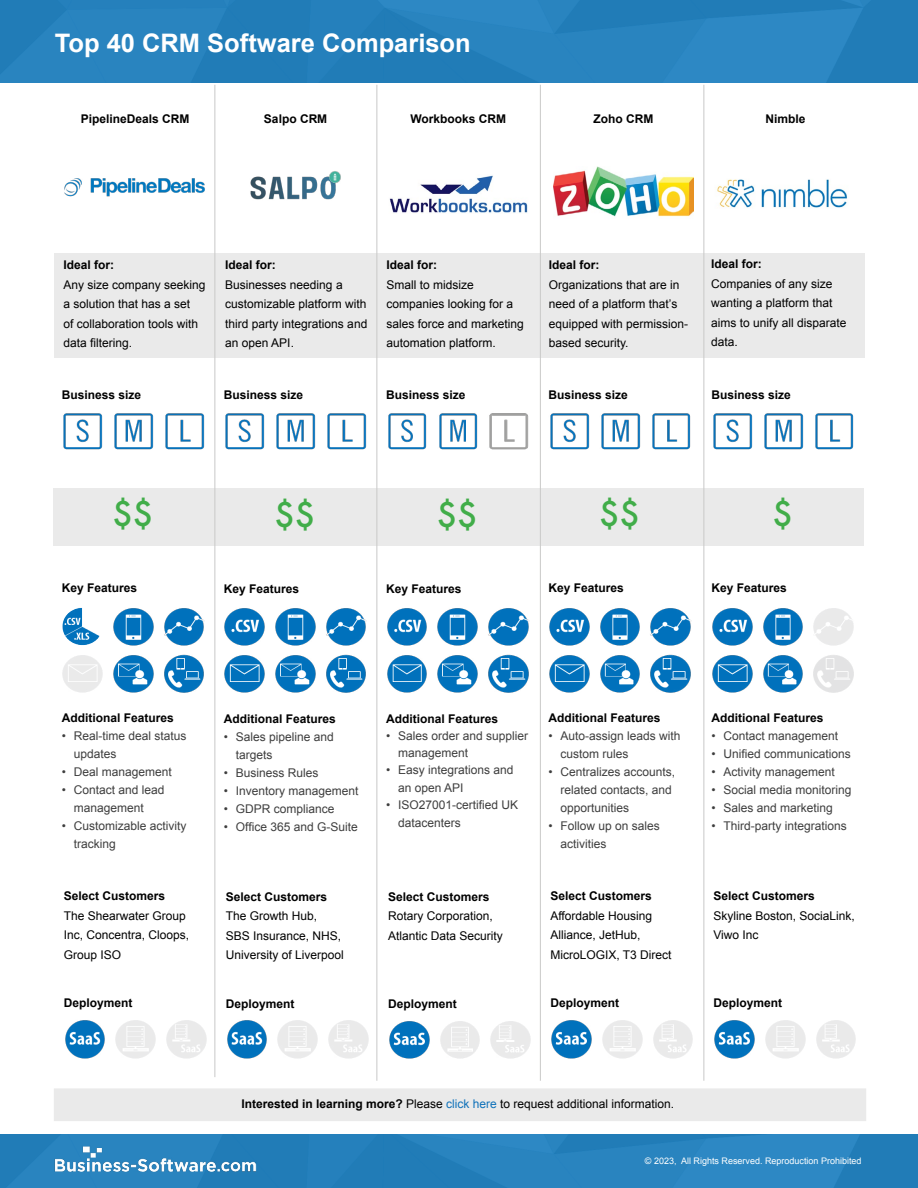
<style>
.page{position:relative;width:918px;height:1188px;background:#fff}
.page>*{position:absolute;margin:0;border:0;box-sizing:border-box;transform-origin:0 0}
.t1{font:500 33px "Futura";color:#41ad49}
.t2{font:700 25.5px "Arial";color:#fff}
.t3{font:12px/19.5px "Arial";color:#000}
.t4{font:12px/18px "Arial";color:#3e3e3e}
.t5{font:700 12px "Arial";color:#000}
.t6{font:9px "Arial";color:#fff}
.s1{font-weight:700}
.s2{color:#1072ba}
</style>
<div class="page">
<div style="left:0;top:0;width:918px;height:83px;background:#2984bf"></div>
<div style="left:54px;top:253px;width:811px;height:105px;background:#eaeaea"></div>
<div style="left:53px;top:489px;width:811px;height:57px;background:#eaeaea"></div>
<div style="left:0;top:1135px;width:918px;height:53px;background:#2984bf"></div>
<img style="left:55px;top:1146px;width:201px;height:27px">
<hr style="left:215px;top:85px;width:1px;height:992px;background:#c9c9c8">
<hr style="left:377px;top:85px;width:1px;height:996px;background:#c9c9c8">
<hr style="left:540px;top:85px;width:1px;height:996px;background:#c9c9c8">
<hr style="left:704px;top:85px;width:1px;height:996px;background:#c9c9c8">
<img style="left:64px;top:178px;width:141px;height:19px">
<img style="left:389px;top:175px;width:139px;height:38px">
<img style="left:250px;top:171px;width:91px;height:29px">
<img style="left:553px;top:167px;width:141px;height:50px">
<img style="left:62px;top:608px;width:38px;height:38px">
<img style="left:164px;top:608px;width:41px;height:38px">
<img style="left:113px;top:608px;width:41px;height:38px">
<img style="left:62px;top:655px;width:41px;height:38px">
<img style="left:113px;top:655px;width:41px;height:38px">
<img style="left:164px;top:654px;width:40px;height:39px">
<img style="left:165px;top:413px;width:40px;height:37px">
<img style="left:114px;top:413px;width:40px;height:37px">
<img style="left:65px;top:1020px;width:40px;height:39px">
<img style="left:166px;top:1020px;width:41px;height:39px">
<img style="left:115px;top:1020px;width:41px;height:39px">
<img style="left:63px;top:413px;width:40px;height:37px">
<img style="left:224px;top:608px;width:41px;height:38px">
<img style="left:326px;top:608px;width:41px;height:38px">
<img style="left:275px;top:608px;width:41px;height:38px">
<img style="left:224px;top:655px;width:41px;height:38px">
<img style="left:275px;top:655px;width:41px;height:38px">
<img style="left:326px;top:654px;width:40px;height:39px">
<img style="left:327px;top:413px;width:40px;height:37px">
<img style="left:276px;top:413px;width:40px;height:37px">
<img style="left:227px;top:1020px;width:40px;height:39px">
<img style="left:328px;top:1020px;width:41px;height:39px">
<img style="left:277px;top:1020px;width:41px;height:39px">
<img style="left:225px;top:413px;width:40px;height:37px">
<img style="left:387px;top:608px;width:40px;height:38px">
<img style="left:488px;top:608px;width:41px;height:38px">
<img style="left:437px;top:608px;width:41px;height:38px">
<img style="left:387px;top:655px;width:40px;height:38px">
<img style="left:437px;top:655px;width:41px;height:38px">
<img style="left:488px;top:654px;width:41px;height:39px">
<img style="left:489px;top:413px;width:40px;height:37px">
<img style="left:439px;top:413px;width:39px;height:37px">
<img style="left:389px;top:1021px;width:41px;height:38px">
<img style="left:490px;top:1021px;width:41px;height:38px">
<img style="left:440px;top:1021px;width:40px;height:38px">
<img style="left:388px;top:413px;width:39px;height:37px">
<img style="left:549px;top:608px;width:41px;height:38px">
<img style="left:650px;top:608px;width:42px;height:38px">
<img style="left:600px;top:608px;width:40px;height:38px">
<img style="left:549px;top:655px;width:41px;height:38px">
<img style="left:600px;top:655px;width:40px;height:38px">
<img style="left:650px;top:654px;width:41px;height:39px">
<img style="left:652px;top:413px;width:39px;height:37px">
<img style="left:601px;top:413px;width:40px;height:37px">
<img style="left:551px;top:1020px;width:41px;height:39px">
<img style="left:653px;top:1020px;width:40px;height:39px">
<img style="left:602px;top:1020px;width:41px;height:39px">
<img style="left:550px;top:413px;width:40px;height:37px">
<img style="left:712px;top:608px;width:41px;height:38px">
<img style="left:813px;top:608px;width:41px;height:38px">
<img style="left:763px;top:608px;width:40px;height:38px">
<img style="left:712px;top:655px;width:41px;height:38px">
<img style="left:763px;top:655px;width:40px;height:38px">
<img style="left:813px;top:655px;width:41px;height:38px">
<img style="left:815px;top:413px;width:39px;height:37px">
<img style="left:764px;top:413px;width:40px;height:37px">
<img style="left:714px;top:1020px;width:41px;height:39px">
<img style="left:816px;top:1020px;width:40px;height:39px">
<img style="left:765px;top:1020px;width:41px;height:39px">
<img style="left:713px;top:413px;width:40px;height:37px">
<div style="left:54px;top:1088px;width:812px;height:33px;background:#eaeaea"></div>
<img style="left:717px;top:179px;width:131px;height:29px">
<h2 class="t2" style="left:55px;top:26px;width:418px">Top 40 CRM Software Comparison</h2>
<p class="t5" style="left:81px;top:110px;width:110px">PipelineDeals CRM</p>
<p class="t5" style="left:264px;top:110px;width:65px">Salpo CRM</p>
<p class="t5" style="left:410px;top:110px;width:97px">Workbooks CRM</p>
<p class="t5" style="left:593px;top:110px;width:61px">Zoho CRM</p>
<p class="t5" style="left:765px;top:110px;width:42px">Nimble</p>
<p class="t5" style="left:64px;top:257px;width:52px">Ideal for:</p>
<p class="t3" style="left:64px;top:275px;width:144px">Any size company seeking a solution that has a set<br>of collaboration tools with data filtering.</p>
<p class="t5" style="left:62px;top:387px;width:81px">Business size</p>
<p class="t5" style="left:225px;top:257px;width:52px">Ideal for:</p>
<p class="t3" style="left:225px;top:275px;width:144px">Businesses needing a customizable platform with third party integrations and an open API.</p>
<p class="t5" style="left:224px;top:387px;width:81px">Business size</p>
<p class="t5" style="left:387px;top:257px;width:52px">Ideal for:</p>
<p class="t3" style="left:387px;top:275px;width:139px">Small to midsize companies looking for a sales force and marketing automation platform.</p>
<p class="t5" style="left:386px;top:387px;width:81px">Business size</p>
<p class="t5" style="left:549px;top:257px;width:52px">Ideal for:</p>
<p class="t3" style="left:549px;top:275px;width:141px">Organizations that are in need of a platform that’s equipped with permission&shy;based security.</p>
<p class="t5" style="left:548px;top:387px;width:81px">Business size</p>
<p class="t5" style="left:711px;top:256px;width:52px">Ideal for:</p>
<p class="t3" style="left:711px;top:274px;width:137px">Companies of any size wanting a platform that aims to unify all disparate data.</p>
<p class="t5" style="left:712px;top:387px;width:81px">Business size</p>
<h1 class="t1" style="left:112px;top:491px;width:42px">$$</h1>
<p class="t5" style="left:62px;top:580px;width:77px">Key Features</p>
<h1 class="t1" style="left:274px;top:492px;width:42px">$$</h1>
<p class="t5" style="left:224px;top:581px;width:77px">Key Features</p>
<h1 class="t1" style="left:437px;top:492px;width:42px">$$</h1>
<p class="t5" style="left:386px;top:581px;width:77px">Key Features</p>
<h1 class="t1" style="left:599px;top:491px;width:42px">$$</h1>
<p class="t5" style="left:548px;top:580px;width:77px">Key Features</p>
<h1 class="t1" style="left:772px;top:491px;width:22px">$</h1>
<p class="t5" style="left:712px;top:580px;width:77px">Key Features</p>
<p class="t5" style="left:62px;top:710px;width:114px">Additional Features</p>
<p class="t4" style="left:74px;top:727px;width:114px;text-indent:-12px">• Real-time deal status updates</p>
<p class="t4" style="left:62px;top:763px;width:112px">• Deal management</p>
<p class="t4" style="left:74px;top:781px;width:92px;text-indent:-12px">• Contact and lead management</p>
<p class="t4" style="left:74px;top:817px;width:114px;text-indent:-12px">• Customizable activity tracking</p>
<p class="t5" style="left:64px;top:888px;width:103px">Select Customers</p>
<p class="t3" style="left:64px;top:906px;width:127px">The Shearwater Group<br>Inc, Concentra, Cloops,<br>Group ISO</p>
<p class="t5" style="left:64px;top:995px;width:70px">Deployment</p>
<p class="t5" style="left:224px;top:710px;width:114px">Additional Features</p>
<p class="t4" style="left:236px;top:728px;width:100px;text-indent:-12px">• Sales pipeline and targets</p>
<p class="t4" style="left:224px;top:764px;width:96px">• Business Rules</p>
<p class="t4" style="left:224px;top:782px;width:136px">• Inventory management</p>
<p class="t4" style="left:224px;top:800px;width:112px">• GDPR compliance</p>
<p class="t4" style="left:224px;top:818px;width:136px">• Office 365 and G-Suite</p>
<p class="t5" style="left:226px;top:889px;width:103px">Select Customers</p>
<p class="t3" style="left:226px;top:906px;width:120px">The Growth Hub,<br>SBS Insurance, NHS,<br>University of Liverpool</p>
<p class="t5" style="left:226px;top:996px;width:70px">Deployment</p>
<p class="t5" style="left:386px;top:711px;width:114px">Additional Features</p>
<p class="t4" style="left:398px;top:727px;width:132px;line-height:17.2px;text-indent:-12px">• Sales order and supplier management</p>
<p class="t4" style="left:398px;top:762px;width:117px;line-height:17.2px;text-indent:-12px">• Easy integrations and an open API</p>
<p class="t4" style="left:398px;top:796px;width:122px;text-indent:-12px">• ISO27001-certified UK datacenters</p>
<p class="t5" style="left:388px;top:889px;width:103px">Select Customers</p>
<p class="t3" style="left:388px;top:906px;width:116px">Rotary Corporation,<br>Atlantic Data Security</p>
<p class="t5" style="left:388px;top:996px;width:70px">Deployment</p>
<p class="t5" style="left:548px;top:710px;width:114px">Additional Features</p>
<p class="t4" style="left:560px;top:727px;width:122px;text-indent:-12px">• Auto-assign leads with custom rules</p>
<p class="t4" style="left:560px;top:763px;width:116px;text-indent:-12px">• Centralizes accounts, related contacts, and opportunities</p>
<p class="t4" style="left:560px;top:817px;width:101px;text-indent:-12px">• Follow up on sales activities</p>
<p class="t5" style="left:550px;top:888px;width:103px">Select Customers</p>
<p class="t3" style="left:550px;top:906px;width:123px">Affordable Housing<br>Alliance, JetHub,<br>MicroLOGIX, T3 Direct</p>
<p class="t5" style="left:550px;top:995px;width:70px">Deployment</p>
<p class="t5" style="left:712px;top:710px;width:114px">Additional Features</p>
<p class="t4" style="left:712px;top:727px;width:128px">• Contact management</p>
<p class="t4" style="left:712px;top:745px;width:141px">• Unified communications</p>
<p class="t4" style="left:712px;top:763px;width:125px">• Activity management</p>
<p class="t4" style="left:712px;top:781px;width:142px">• Social media monitoring</p>
<p class="t4" style="left:712px;top:799px;width:123px">• Sales and marketing</p>
<p class="t4" style="left:712px;top:817px;width:137px">• Third-party integrations</p>
<p class="t5" style="left:714px;top:888px;width:103px">Select Customers</p>
<p class="t3" style="left:714px;top:906px;width:143px">Skyline Boston, SociaLink,<br>Viwo Inc</p>
<p class="t5" style="left:714px;top:995px;width:70px">Deployment</p>
<p class="t3" style="left:241px;top:1094px;width:434px"><span class="s1">Interested in learning more?</span> Please <span class="s2">click here</span> to request additional information.</p>
<p class="t6" style="left:645px;top:1155px;width:218px">© 2023, All Rights Reserved. Reproduction Prohibited</p>
</div>
